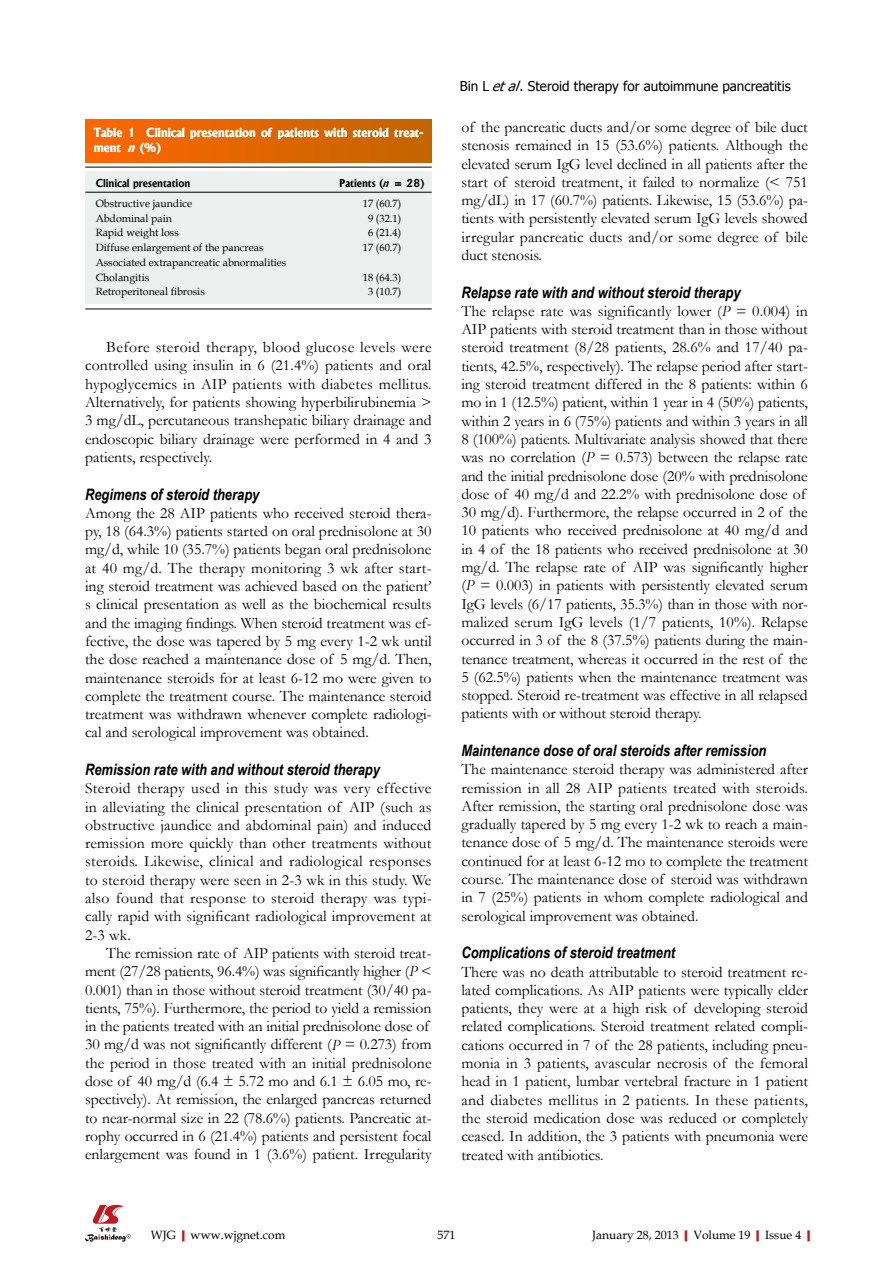
<style>
.page{position:relative;width:893px;height:1263px;background:#fff}
.page>*{position:absolute;margin:0;border:0;box-sizing:border-box;transform-origin:0 0}
.t1{font:15.75px/18.3px "Garamond";letter-spacing:-.005em;color:#000;text-align:justify}
.t2{font:italic 700 15.75px "Arial Narrow";color:#000}
.t3{font:13.5px "Tahoma";color:#000}
.t4{font:700 12px/15px "Albertus";color:#fff}
.t5{font:12px "Book Antiqua";color:#000}
.t6{font:10.5px/14.7px "Book Antiqua";color:#000}
.t7{font:700 10.5px "Albertus";color:#000}
.s1{font-style:italic}
.s2{font-weight:700;color:#c01920}
</style>
<div class="page">
<svg style="left:85px;top:1205px;width:46px;height:37px"></svg>
<div style="left:85px;top:119px;width:347px;height:43px;background:linear-gradient(to right,#f60,#c16500)"></div>
<div style="left:85px;top:171px;width:347px;height:133px;background:#eeefef"></div>
<hr style="left:85px;top:167px;width:347px;height:1px;background:#000">
<hr style="left:85px;top:192px;width:347px;height:1px;background:#000">
<hr style="left:85px;top:308px;width:347px;height:1px;background:#000">
<p class="t4" style="left:94px;top:125px;width:331px">Table 1 Clinical presentation of patients with steroid treat&shy;ment <span class="s1">n</span> (%)</p>
<p class="t7" style="left:96px;top:177px;width:96px">Clinical presentation</p>
<p class="t7" style="left:339px;top:177px;width:87px">Patients (<span class="s1">n</span> = 28)</p>
<p class="t6" style="left:96px;top:196px;width:98px">Obstructive jaundice</p>
<p class="t6" style="left:363px;top:196px;width:40px">17 (60.7)</p>
<p class="t6" style="left:96px;top:210px;width:78px">Abdominal pain</p>
<p class="t6" style="left:368px;top:210px;width:35px">9 (32.1)</p>
<p class="t6" style="left:96px;top:225px;width:85px">Rapid weight loss</p>
<p class="t6" style="left:368px;top:225px;width:35px">6 (21.4)</p>
<p class="t6" style="left:96px;top:240px;width:169px">Diffuse enlargement of the pancreas</p>
<p class="t6" style="left:363px;top:240px;width:40px">17 (60.7)</p>
<p class="t6" style="left:96px;top:255px;width:192px">Associated extrapancreatic abnormalities<br>Cholangitis</p>
<p class="t6" style="left:363px;top:269px;width:40px">18 (64.3)</p>
<p class="t6" style="left:96px;top:284px;width:111px">Retroperitoneal fibrosis</p>
<p class="t6" style="left:368px;top:284px;width:35px">3 (10.7)</p>
<p class="t1" style="left:85px;top:338px;width:348px;text-indent:21px">Before steroid therapy, blood glucose levels were controlled using insulin in 6 (21.4%) patients and oral hypoglycemics in AIP patients with diabetes mellitus.<br>Alternatively, for patients showing hyperbilirubinemia &gt; 3 mg/dL, percutaneous transhepatic biliary drainage and endoscopic biliary drainage were performed in 4 and 3 patients, respectively.</p>
<p class="t2" style="left:85px;top:482px;width:176px">Regimens of steroid therapy</p>
<p class="t1" style="left:85px;top:503px;width:348px">Among the 28 AIP patients who received steroid thera&shy;py, 18 (64.3%) patients started on oral prednisolone at 30 mg/d, while 10 (35.7%) patients began oral prednisolone at 40 mg/d. The therapy monitoring 3 wk after start&shy;ing steroid treatment was achieved based on the patient’ s clinical presentation as well as the biochemical results and the imaging findings. When steroid treatment was ef&shy;fective, the dose was tapered by 5 mg every 1-2 wk until the dose reached a maintenance dose of 5 mg/d. Then, maintenance steroids for at least 6-12 mo were given to complete the treatment course. The maintenance steroid treatment was withdrawn whenever complete radiologi&shy;cal and serological improvement was obtained.</p>
<p class="t2" style="left:85px;top:758px;width:296px">Remission rate with and without steroid therapy</p>
<p class="t1" style="left:85px;top:779px;width:348px">Steroid therapy used in this study was very effective in alleviating the clinical presentation of AIP (such as obstruc-tive jaundice and abdominal pain) and induced remission more quickly than other treatments without steroids. Likewise, clinical and radiological responses to steroid therapy were seen in 2-3 wk in this study. We also found that response to steroid therapy was typi&shy;cally rapid with significant radiological improvement at 2-3 wk.</p>
<p class="t1" style="left:85px;top:943px;width:348px;text-align:left;text-indent:21px">The remission rate of AIP patients with steroid treat&shy;ment (27/28 patients, 96.4%) was significantly higher (<span class="s1">P</span> &lt; 0.001) than in those without steroid treatment (30/40 pa&shy;tients, 75%). Furthermore, the period to yield a remission in the patients treated with an initial prednisolone dose of 30 mg/d was not significantly different (<span class="s1">P</span> = 0.273) from the period in those treated with an initial prednisolone dose of 40 mg/d (6.4 ± 5.72 mo and 6.1 ± 6.05 mo, re&shy;spectively). At remission, the enlarged pancreas returned to near-normal size in 22 (78.6%) patients. Pancreatic at&shy;rophy occurred in 6 (21.4%) patients and persistent focal enlargement was found in 1 (3.6%) patient. Irregularity</p>
<p class="t3" style="left:460px;top:77px;width:333px">Bin L <span class="s1">etal</span>. Steroid therapy for autoimmune pancreatitis</p>
<p class="t1" style="left:461px;top:117px;width:348px">of the pancreatic ducts and/or some degree of bile duct stenosis remained in 15 (53.6%) patients. Although the elevated serum IgG level declined in all patients after the start of steroid treatment, it failed to normalize (&lt; 751 mg/dL) in 17 (60.7%) patients. Likewise, 15 (53.6%) pa&shy;tients with persistently elevated serum IgG levels showed irregular pancreatic ducts and/or some degree of bile duct stenosis.</p>
<p class="t2" style="left:461px;top:280px;width:281px">Relapse rate with and without steroid therapy</p>
<p class="t1" style="left:461px;top:301px;width:348px;text-align:left">The relapse rate was significantly lower (<span class="s1">P</span> = 0.004) in AIP patients with steroid treatment than in those without steroid treatment (8/28 patients, 28.6% and 17/40 pa&shy;tients, 42.5%, respectively). The relapse period after start&shy;ing steroid treatment differed in the 8 patients: within 6 mo in 1 (12.5%) patient, within 1 year in 4 (50%) patients, within 2 years in 6 (75%) patients and within 3 years in all 8 (100%) patients. Multivariate analysis showed that there was no correlation (<span class="s1">P</span> = 0.573) between the relapse rate and the initial prednisolone dose (20% with prednisolone dose of 40 mg/d and 22.2% with prednisolone dose of 30 mg/d). Furthermore, the relapse occurred in 2 of the 10 patients who received prednisolone at 40 mg/d and in 4 of the 18 patients who received prednisolone at 30 mg/d. The relapse rate of AIP was significantly higher (<span class="s1">P</span> = 0.003) in patients with persistently elevated serum IgG levels (6/17 patients, 35.3%) than in those with nor&shy;malized serum IgG levels (1/7 patients, 10%). Relapse occurred in 3 of the 8 (37.5%) patients during the main&shy;tenance treatment, whereas it occurred in the rest of the 5 (62.5%) patients when the maintenance treatment was stopped. Steroid re-treatment was effective in all relapsed patients with or without steroid therapy.</p>
<p class="t2" style="left:461px;top:739px;width:307px">Maintenance dose of oral steroids after remission</p>
<p class="t1" style="left:461px;top:760px;width:348px">The maintenance steroid therapy was administered after remission in all 28 AIP patients treated with steroids.<br>After remission, the starting oral prednisolone dose was gradually tapered by 5 mg every 1-2 wk to reach a main&shy;tenance dose of 5 mg/d. The maintenance steroids were continued for at least 6-12 mo to complete the treatment course. The maintenance dose of steroid was withdrawn in 7 (25%) patients in whom complete radiological and serological improvement was obtained.</p>
<p class="t2" style="left:461px;top:941px;width:215px">Complications of steroid treatment</p>
<p class="t1" style="left:461px;top:962px;width:348px">There was no death attributable to steroid treatment re&shy;lated complications. As AIP patients were typically elder patients, they were at a high risk of developing steroid related complications. Steroid treatment related compli&shy;cations occurred in 7 of the 28 patients, including pneu&shy;monia in 3 patients, avascular necrosis of the femoral head in 1 patient, lumbar vertebral fracture in 1 patient and diabetes mellitus in 2 patients. In these patients, the steroid medication dose was reduced or completely ceased. In addition, the 3 patients with pneumonia were treated with antibiotics.</p>
<p class="t5" style="left:151px;top:1226px;width:136px">WJG<span class="s2">|</span>www.wjgnet.com</p>
<p class="t5" style="left:437px;top:1226px;width:19px">571</p>
<p class="t5" style="left:592px;top:1226px;width:225px">January 28, 2013<span class="s2">|</span>Volume 19<span class="s2">|</span>Issue 4<span class="s2">|</span></p>
</div>
